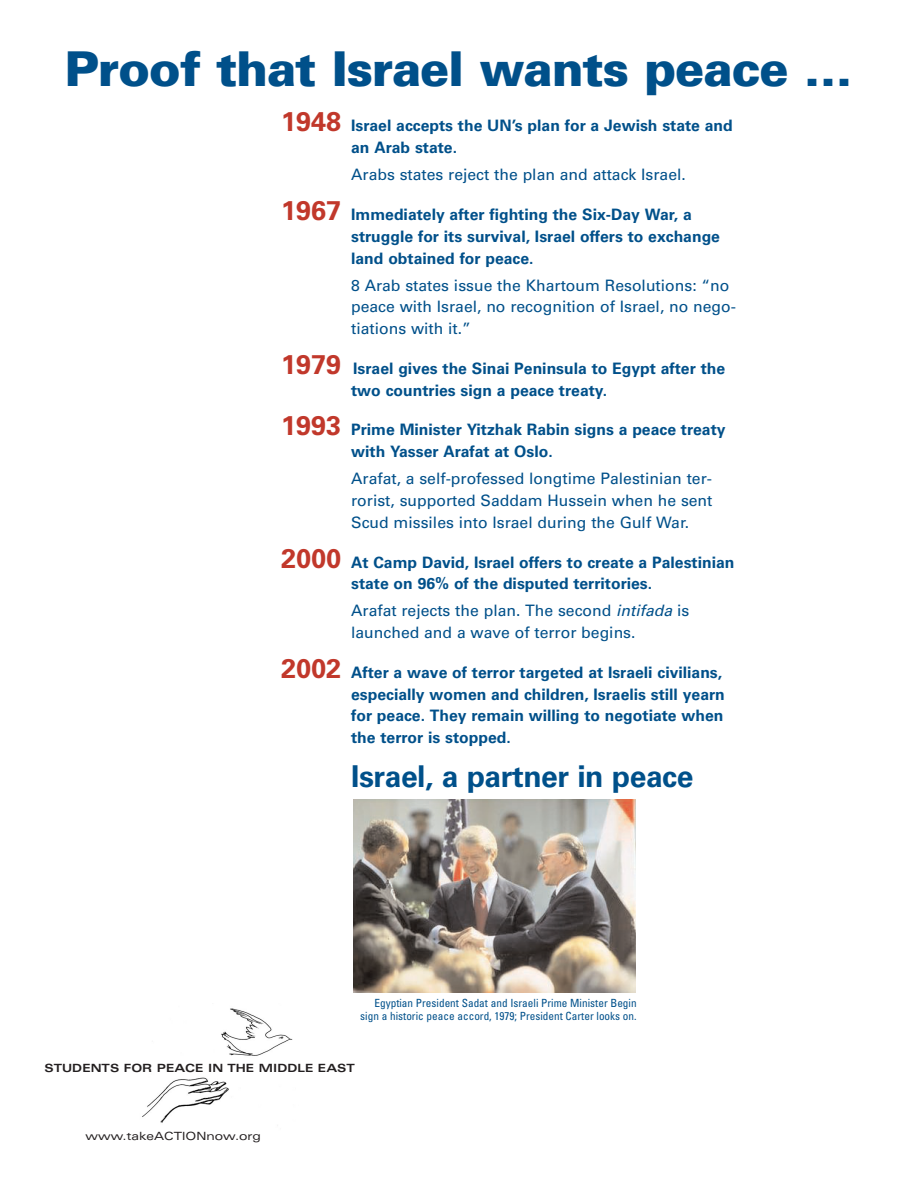
<style>
.page{position:relative;width:918px;height:1188px;background:#fff}
.page>*{position:absolute;margin:0;border:0;box-sizing:border-box;transform-origin:0 0}
.t1{font:900 48px "Univers";letter-spacing:-.025em;color:#00508a}
.t2{font:700 30px "Univers";letter-spacing:-.015em;color:#00508a}
.t3{font:700 15.75px/21.8px "Univers";color:#00508a}
.t4{font:15.75px/21.8px "Univers";color:#00508a}
.t5{font:condensed 11.25px/13.5px "Univers";color:#00508a;text-align:right}
.t6{font:700 expanded 11.25px "Univers";color:#231f20}
.t7{font:expanded 11.25px "Univers";color:#231f20}
.s1{font-size:27px;color:#c1382b}
.s2{font-style:italic}
</style>
<div class="page">
<img style="left:353px;top:799px;width:283px;height:193px">
<img style="left:142px;top:1008px;width:151px;height:115px">
<h1 class="t1" style="left:64px;top:51px;width:789px">Proof that Israel wants peace …</h1>
<p class="t3" style="left:351px;top:116px;width:383px;text-indent:-70px"><span class="s1">1948</span> Israel accepts the UN’s plan for a Jewish state and an Arab state.</p>
<p class="t4" style="left:351px;top:165px;width:336px">Arabs states reject the plan and attack Israel.</p>
<p class="t3" style="left:351px;top:205px;width:370px;text-indent:-70px"><span class="s1">1967</span> Immediately after fighting the Six-Day War, a struggle for its survival, Israel offers to exchange land obtained for peace.</p>
<p class="t4" style="left:351px;top:276px;width:386px">8 Arab states issue the Khartoum Resolutions: “no peace with Israel, no recognition of Israel, no nego&shy;tiations with it.”</p>
<p class="t3" style="left:351px;top:359px;width:376px;text-indent:-70px"><span class="s1">1979</span> Israel gives the Sinai Peninsula to Egypt after the two countries sign a peace treaty.</p>
<p class="t3" style="left:351px;top:420px;width:376px;text-indent:-70px"><span class="s1">1993</span> Prime Minister Yitzhak Rabin signs a peace treaty with Yasser Arafat at Oslo.</p>
<p class="t4" style="left:351px;top:469px;width:363px;text-align:justify">Arafat, a self-professed longtime Palestinian ter&shy;rorist, supported Saddam Hussein when he sent Scud missiles into Israel during the Gulf War.</p>
<p class="t3" style="left:351px;top:553px;width:385px;text-indent:-70px"><span class="s1">2000</span> At Camp David, Israel offers to create a Palestinian state on 96% of the disputed territories.</p>
<p class="t4" style="left:351px;top:601px;width:340px">Arafat rejects the plan. The second <span class="s2">intifada</span> is launched and a wave of terror begins.</p>
<p class="t3" style="left:351px;top:663px;width:375px;text-indent:-70px"><span class="s1">2002</span> After a wave of terror targeted at Israeli civilians, especially women and children, Israelis still yearn for peace. They remain willing to negotiate when the terror is stopped.</p>
<h2 class="t2" style="left:351px;top:765px;width:344px">Israel, a partner in peace</h2>
<p class="t5" style="left:360px;top:997px;width:278px">Egyptian President Sadat and Israeli Prime Minister Begin sign a historic peace accord, 1979; President Carter looks on.</p>
<p class="t6" style="left:45px;top:1064px;width:312px">STUDENTS FOR PEACE IN THE MIDDLE EAST</p>
<p class="t7" style="left:86px;top:1132px;width:177px">www.takeACTIONnow.org</p>
</div>
